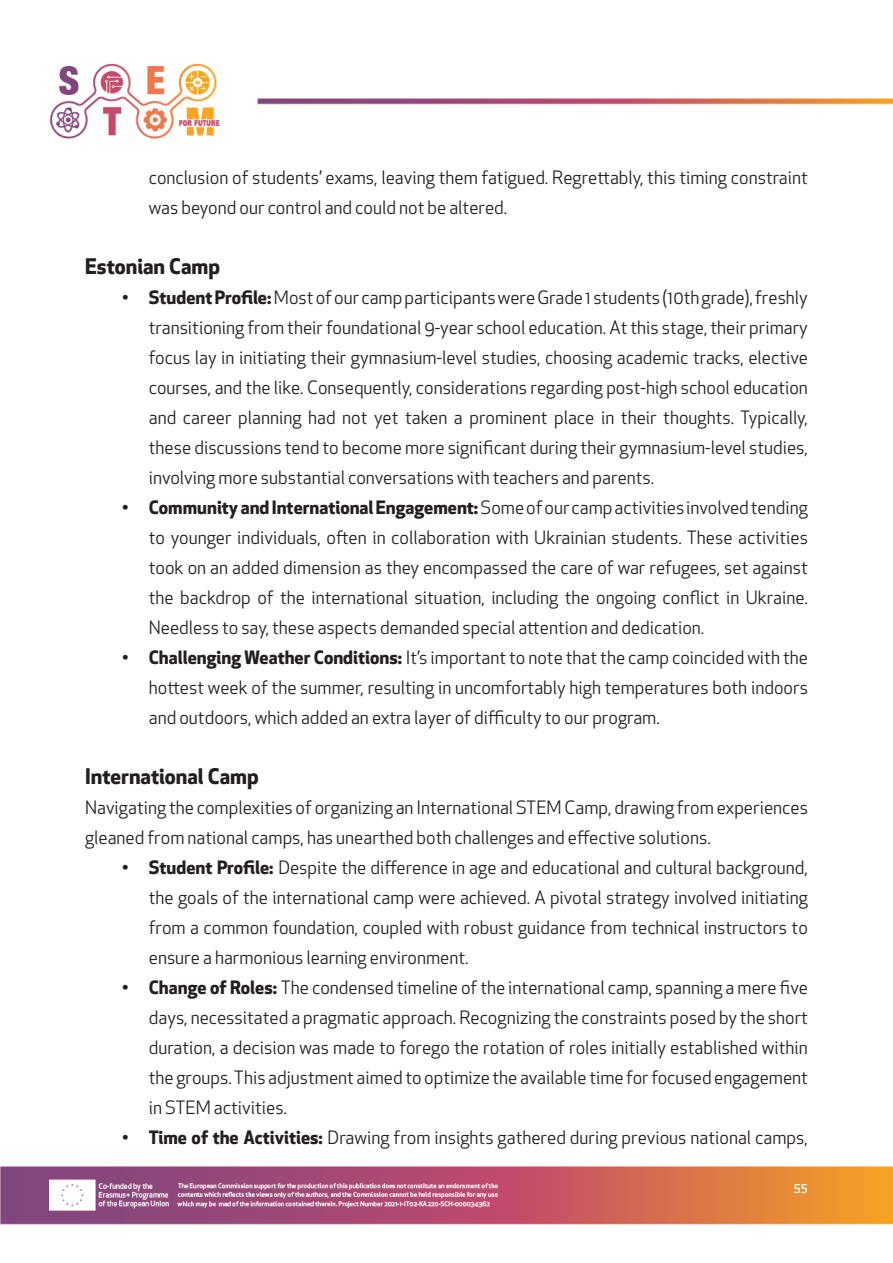
<style>
.page{position:relative;width:893px;height:1263px;background:#fff}
.page>*{position:absolute;margin:0;border:0;box-sizing:border-box;transform-origin:0 0}
.t1{font:700 21px "Apex New";color:#231f20}
.t2{font:18px/30px "Apex New";color:#231f20;text-align:justify}
.t3{font:500 12px "Apex New";color:#fff}
.s1{font-weight:700}
</style>
<div class="page">
<img style="left:0;top:63px;width:893px;height:1162px">
<p class="t2" style="left:149px;top:162px;width:661px">conclusion of students’ exams, leaving them fatigued. Regrettably, this timing constraint was beyond our control and could not be altered.</p>
<p class="t1" style="left:85px;top:251px;width:136px">Estonian Camp</p>
<p class="t2" style="left:149px;top:282px;width:661px;text-indent:-27px"><span class="s1">• Student Profile:</span> Most of our camp participants were Grade 1 students (10th grade), freshly transitioning from their foundational 9-year school education. At this stage, their primary focus lay in initiating their gymnasium-level studies, choosing academic tracks, elective courses, and the like. Consequently, considerations regarding post-high school education and career planning had not yet taken a prominent place in their thoughts. Typically, these discussions tend to become more significant during their gymnasium-level studies, involving more substantial conversations with teachers and parents.</p>
<p class="t2" style="left:149px;top:492px;width:661px;text-indent:-27px"><span class="s1">• Community and International Engagement:</span> Some of our camp activities involved tending to younger individuals, often in collaboration with Ukrainian students. These activities took on an added dimension as they encompassed the care of war refugees, set against the backdrop of the international situation, including the ongoing conflict in Ukraine.<br>Needless to say, these aspects demanded special attention and dedication.</p>
<p class="t2" style="left:149px;top:642px;width:661px;text-indent:-27px"><span class="s1">• Challenging Weather Conditions:</span> It’s important to note that the camp coincided with the hottest week of the summer, resulting in uncomfortably high temperatures both indoors and outdoors, which added an extra layer of difficulty to our program.</p>
<p class="t1" style="left:85px;top:761px;width:175px">International Camp</p>
<p class="t2" style="left:85px;top:792px;width:724px">Navigating the complexities of organizing an International STEM Camp, drawing from experiences gleaned from national camps, has unearthed both challenges and effective solutions.</p>
<p class="t2" style="left:149px;top:852px;width:661px;text-indent:-27px"><span class="s1">• Student Profile:</span> Despite the difference in age and educational and cultural background, the goals of the international camp were achieved. A pivotal strategy involved initiating from a common foundation, coupled with robust guidance from technical instructors to ensure a harmonious learning environment.</p>
<p class="t2" style="left:149px;top:972px;width:661px;text-indent:-27px"><span class="s1">• Change of Roles:</span> The condensed timeline of the international camp, spanning a mere five days, necessitated a pragmatic approach. Recognizing the constraints posed by the short duration, a decision was made to forego the rotation of roles initially established within the groups. This adjustment aimed to optimize the available time for focused engagement in STEM activities.</p>
<p class="t2" style="left:122px;top:1122px;width:688px"><span class="s1">• Time of the Activities:</span> Drawing from insights gathered during previous national camps,</p>
<p class="t3" style="left:794px;top:1181px;width:16px">55</p>
</div>
